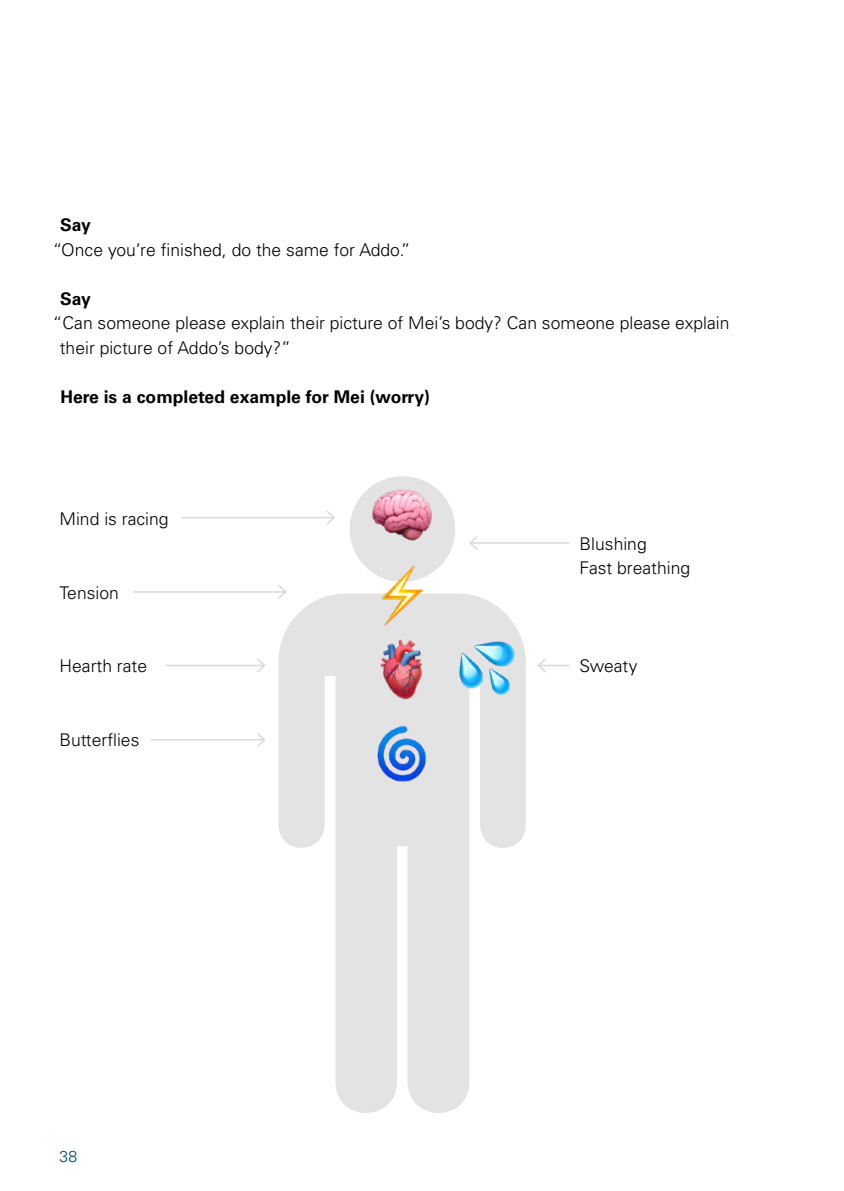
<style>
.page{position:relative;width:844px;height:1191px;background:#fff}
.page>*{position:absolute;margin:0;border:0;box-sizing:border-box;transform-origin:0 0}
.t1{font:300 17.5px/24.5px "Univers";color:#000}
.t2{font:700 17.5px "Univers";color:#000}
.t3{font:300 15.75px "Univers";color:#004563}
</style>
<div class="page">
<div style="left:349px;top:476px;width:106px;height:106px;background:#e3e3e3;border-radius:50%"></div>
<svg style="left:278px;top:593px;width:248px;height:520px;fill:#e3e3e3"></svg>
<img style="left:372px;top:640px;width:60px;height:59px">
<img style="left:455px;top:635px;width:60px;height:59px">
<img style="left:372px;top:566px;width:60px;height:59px">
<img style="left:372px;top:723px;width:60px;height:60px">
<img style="left:372px;top:483px;width:60px;height:58px">
<hr style="left:182px;top:517px;width:152px;height:1px;background:#dadada">
<svg style="left:325px;top:511px;width:10px;height:14px"></svg>
<hr style="left:133px;top:591px;width:152px;height:1px;background:#dadada">
<svg style="left:276px;top:585px;width:12px;height:15px"></svg>
<hr style="left:166px;top:664px;width:98px;height:2px;background:#dadada">
<svg style="left:255px;top:658px;width:11px;height:15px"></svg>
<hr style="left:151px;top:739px;width:113px;height:1px;background:#dadada">
<svg style="left:255px;top:733px;width:11px;height:14px"></svg>
<hr style="left:470px;top:542px;width:98px;height:1px;background:#dadada">
<svg style="left:469px;top:536px;width:10px;height:14px"></svg>
<hr style="left:538px;top:664px;width:30px;height:2px;background:#dadada">
<svg style="left:537px;top:658px;width:10px;height:15px"></svg>
<p class="t2" style="left:60px;top:215px;width:32px">Say</p>
<p class="t1" style="left:53px;top:237px;width:359px">“Once you’re finished, do the same for Addo.”</p>
<p class="t2" style="left:60px;top:288px;width:32px">Say</p>
<p class="t1" style="left:60px;top:311px;width:671px;text-indent:-7px">“Can someone please explain their picture of Mei’s body? Can someone please explain their picture of Addo’s body?”</p>
<p class="t2" style="left:60px;top:386px;width:371px">Here is a completed example for Mei (worry)</p>
<p class="t1" style="left:60px;top:507px;width:110px">Mind is racing</p>
<p class="t1" style="left:60px;top:580px;width:61px">Tension</p>
<p class="t1" style="left:579px;top:531px;width:112px">Blushing<br>Fast breathing</p>
<p class="t1" style="left:60px;top:654px;width:89px">Hearth rate</p>
<p class="t1" style="left:579px;top:654px;width:59px">Sweaty</p>
<p class="t1" style="left:60px;top:727px;width:81px">Butterflies</p>
<p class="t3" style="left:60px;top:1147px;width:19px">38</p>
</div>
